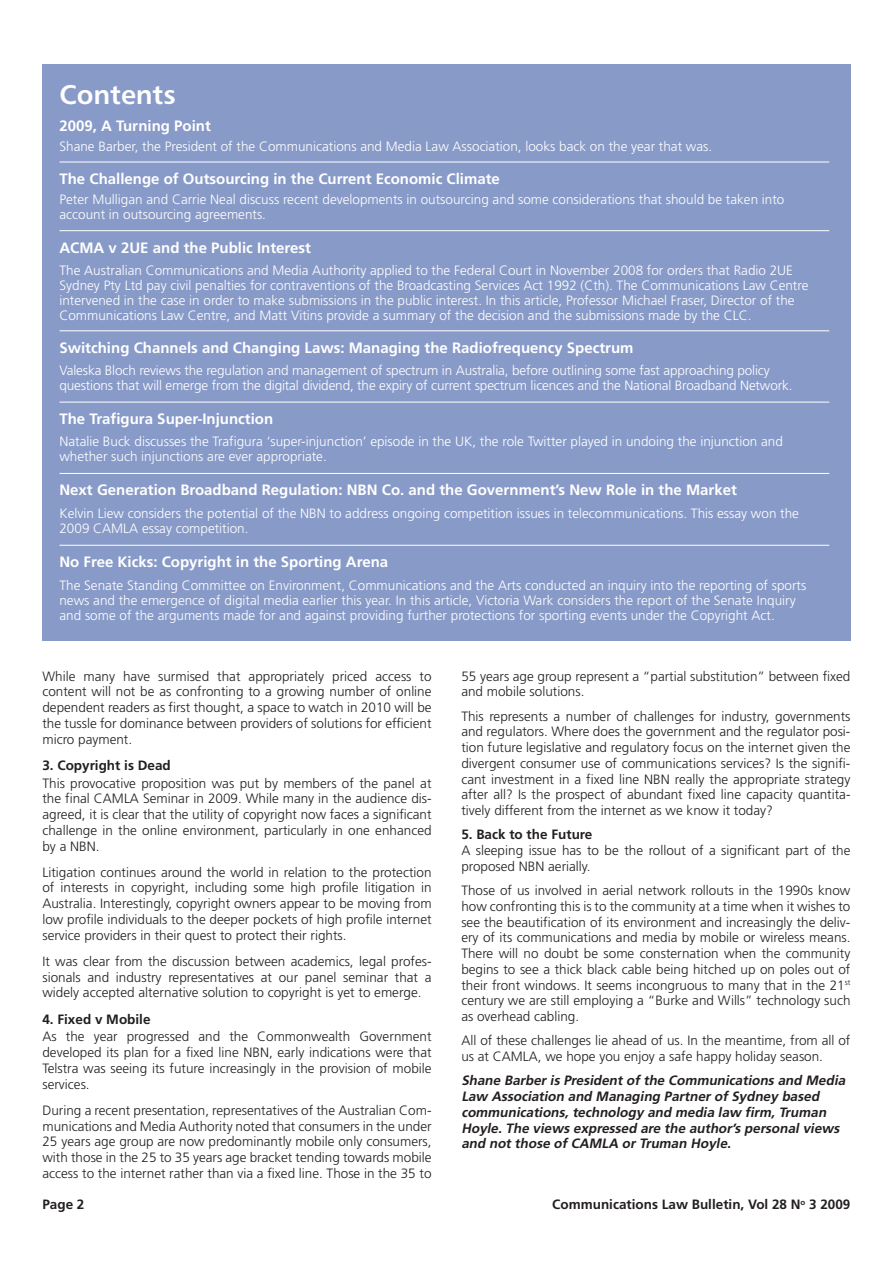
<style>
.page{position:relative;width:893px;height:1263px;background:#fff}
.page>*{position:absolute;margin:0;border:0;box-sizing:border-box;transform-origin:0 0}
.t1{font:27px "Humanist 777 BT Bold B";color:#fff}
.t2{font:700 15px "Frutiger 65";color:#fff}
.t3{font:300 13.5px/15.8px "Frutiger 45";color:#231f20;text-align:justify}
.t4{font:300 13.5px/15px "Frutiger 45";color:#fff}
.t5{font:italic 700 13.5px/15.8px "Frutiger 65";color:#231f20}
.t6{font:700 13.5px "Frutiger 65";color:#231f20}
</style>
<div class="page">
<div style="left:42px;top:64px;width:808px;height:577px;background:#889ac8"></div>
<hr style="left:59px;top:230px;width:770px;height:1px;background:#fff">
<hr style="left:59px;top:162px;width:770px;height:1px;background:#fff">
<hr style="left:59px;top:330px;width:770px;height:1px;background:#fff">
<hr style="left:59px;top:402px;width:770px;height:1px;background:#fff">
<hr style="left:59px;top:473px;width:770px;height:1px;background:#fff">
<hr style="left:59px;top:545px;width:770px;height:1px;background:#fff">
<h1 class="t1" style="left:59px;top:85px;width:118px">Contents</h1>
<p class="t2" style="left:59px;top:120px;width:153px">2009, A Turning Point</p>
<p class="t4" style="left:59px;top:140px;width:654px">Shane Barber, the President of the Communications and Media Law Association, looks back on the year that was.</p>
<p class="t2" style="left:59px;top:173px;width:442px">The Challenge of Outsourcing in the Current Economic Climate</p>
<p class="t4" style="left:59px;top:193px;width:726px">Peter Mulligan and Carrie Neal discuss recent developments in outsourcing and some considerations that should be taken into account in outsourcing agreements.</p>
<p class="t2" style="left:59px;top:241px;width:253px">ACMA v 2UE and the Public Interest</p>
<p class="t4" style="left:59px;top:264px;width:750px">The Australian Communications and Media Authority applied to the Federal Court in November 2008 for orders that Radio 2UE Sydney Pty Ltd pay civil penalties for contraventions of the Broadcasting Services Act 1992 (Cth). The Communications Law Centre intervened in the case in order to make submissions in the public interest. In this article, Professor Michael Fraser, Director of the Communications Law Centre, and Matt Vitins provide a summary of the decision and the submissions made by the CLC.</p>
<p class="t2" style="left:59px;top:341px;width:575px">Switching Channels and Changing Laws: Managing the Radiofrequency Spectrum</p>
<p class="t4" style="left:59px;top:364px;width:734px">Valeska Bloch reviews the regulation and management of spectrum in Australia, before outlining some fast approaching policy questions that will emerge from the digital dividend, the expiry of current spectrum licences and the National Broadband Network.</p>
<p class="t2" style="left:59px;top:413px;width:215px">The Trafigura Super-Injunction</p>
<p class="t4" style="left:59px;top:435px;width:725px">Natalie Buck discusses the Trafigura ‘super-injunction’ episode in the UK, the role Twitter played in undoing the injunction and whether such injunctions are ever appropriate.</p>
<p class="t2" style="left:59px;top:484px;width:679px">Next Generation Broadband Regulation: NBN Co. and the Government’s New Role in the Market</p>
<p class="t4" style="left:59px;top:507px;width:741px">Kelvin Liew considers the potential of the NBN to address ongoing competition issues in telecommunications. This essay won the<br>2009 CAMLA essay competition.</p>
<p class="t2" style="left:59px;top:556px;width:330px">No Free Kicks: Copyright in the Sporting Arena</p>
<p class="t4" style="left:59px;top:579px;width:748px">The Senate Standing Committee on Environment, Communications and the Arts conducted an inquiry into the reporting of sports news and the emergence of digital media earlier this year. In this article, Victoria Wark considers the report of the Senate Inquiry and some of the arguments made for and against providing further protections for sporting events under the Copyright Act.</p>
<p class="t3" style="left:42px;top:669px;width:391px">While many have surmised that appropriately priced access to content will not be as confronting to a growing number of online dependent readers as first thought, a space to watch in 2010 will be the tussle for dominance between providers of solutions for efficient micro payment.</p>
<p class="t6" style="left:42px;top:760px;width:130px">3. Copyright is Dead</p>
<p class="t3" style="left:42px;top:776px;width:391px">This provocative proposition was put by members of the panel at the final CAMLA Seminar in 2009. While many in the audience dis&shy;agreed, it is clear that the utility of copyright now faces a significant challenge in the online environment, particularly in one enhanced by a NBN.</p>
<p class="t3" style="left:42px;top:865px;width:391px">Litigation continues around the world in relation to the protection of interests in copyright, including some high profile litigation in Australia. Interestingly, copyright owners appear to be moving from low profile individuals to the deeper pockets of high profile internet service providers in their quest to protect their rights.</p>
<p class="t3" style="left:42px;top:954px;width:391px">It was clear from the discussion between academics, legal profes&shy;sionals and industry representatives at our panel seminar that a widely accepted alternative solution to copyright is yet to emerge.</p>
<p class="t6" style="left:42px;top:1014px;width:110px">4. Fixed v Mobile</p>
<p class="t3" style="left:42px;top:1030px;width:391px">As the year progressed and the Commonwealth Government developed its plan for a fixed line NBN, early indications were that Telstra was seeing its future increasingly in the provision of mobile services.</p>
<p class="t3" style="left:42px;top:1103px;width:391px">During a recent presentation, representatives of the Australian Com&shy;munications and Media Authority noted that consumers in the under 25 years age group are now predominantly mobile only consumers, with those in the 25 to 35 years age bracket tending towards mobile access to the internet rather than via a fixed line. Those in the 35 to</p>
<p class="t3" style="left:461px;top:669px;width:391px">55 years age group represent a “partial substitution” between fixed and mobile solutions.</p>
<p class="t3" style="left:461px;top:709px;width:391px">This represents a number of challenges for industry, governments and regulators. Where does the government and the regulator posi&shy;tion future legislative and regulatory focus on the internet given the divergent consumer use of communications services? Is the signifi&shy;cant investment in a fixed line NBN really the appropriate strategy after all? Is the prospect of abundant fixed line capacity quantita&shy;tively different from the internet as we know it today?</p>
<p class="t6" style="left:461px;top:829px;width:133px">5. Back to the Future</p>
<p class="t3" style="left:461px;top:844px;width:391px">A sleeping issue has to be the rollout of a significant part of the proposed NBN aerially.</p>
<p class="t3" style="left:461px;top:884px;width:391px">Those of us involved in aerial network rollouts in the 1990s know how confronting this is to the community at a time when it wishes to see the beautification of its environment and increasingly the deliv&shy;ery of its communications and media by mobile or wireless means.<br>There will no doubt be some consternation when the community begins to see a thick black cable being hitched up on poles out of their front windows. It seems incongruous to many that in the 21<sup>st </sup>century we are still employing a “Burke and Wills” technology such as overhead cabling.</p>
<p class="t3" style="left:461px;top:1034px;width:391px">All of these challenges lie ahead of us. In the meantime, from all of us at CAMLA, we hope you enjoy a safe happy holiday season.</p>
<p class="t5" style="left:461px;top:1074px;width:388px">Shane Barber is President of the Communications and Media Law Association and Managing Partner of Sydney based communications, technology and media law firm, Truman Hoyle. The views expressed are the author’s personal views and not those of CAMLA or Truman Hoyle.</p>
<p class="t6" style="left:42px;top:1199px;width:44px">Page 2</p>
<p class="t6" style="left:552px;top:1199px;width:300px">Communications Law Bulletin, Vol 28 N<sup>o</sup> 3 2009</p>
</div>
